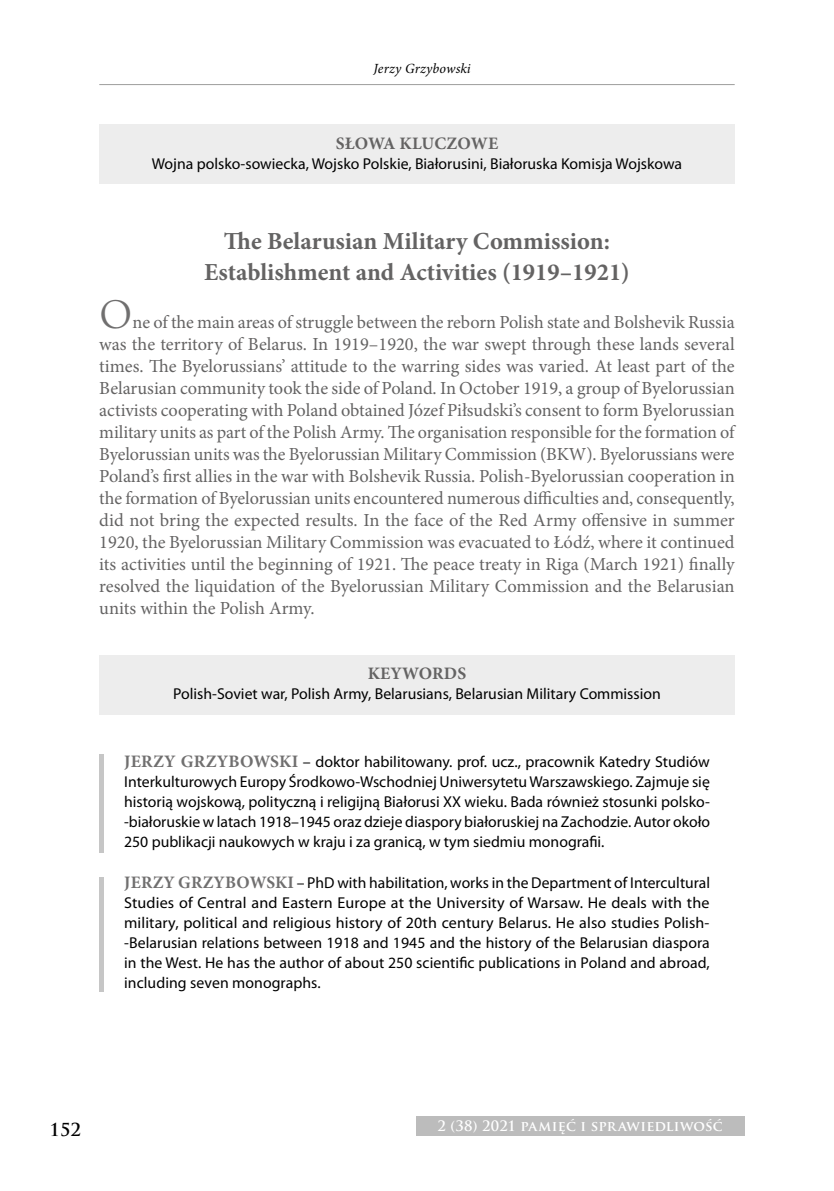
<style>
.page{position:relative;width:834px;height:1191px;background:#fff}
.page>*{position:absolute;margin:0;border:0;box-sizing:border-box;transform-origin:0 0}
.t1{font:700 24.5px/31.5px "Minion Pro";color:#646363;text-align:center}
.t2{font:18.38px/22.1px "Minion Pro";color:#646363;text-align:justify}
.t3{font:700 17.5px "Minion Pro";letter-spacing:.01em;color:#646363}
.t4{font:700 17.5px "Trajan Pro";color:#000}
.t5{font:15.75px/20.1px "Myriad Pro";color:#000;text-align:justify}
.t6{font:700 14px "Trajan Pro";letter-spacing:.01em;color:#fff}
.t7{font:italic 14px "Minion Pro";letter-spacing:.01em;color:#000}
.s1{font-family:"Trajan Pro";font-size:36.75px;color:#706f6f}
.s2{font-family:"Minion Pro";font-weight:700;font-size:17.5px;color:#706f6f}
</style>
<div class="page">
<hr style="left:99px;top:84px;width:635px;height:1px;background:#9d9d9c">
<div style="left:416px;top:1116px;width:328px;height:20px;background:#bcbcbc"></div>
<div style="left:99px;top:655px;width:635px;height:60px;background:#ededed"></div>
<div style="left:99px;top:125px;width:635px;height:59px;background:#ededed"></div>
<div style="left:99px;top:754px;width:5px;height:98px;background:#c6c6c6"></div>
<div style="left:99px;top:877px;width:5px;height:114px;background:#c6c6c6"></div>
<p class="t7" style="left:373px;top:59px;width:99px">Jerzy Grzybowski</p>
<p class="t3" style="left:336px;top:131px;width:164px">SŁOWA KLUCZOWE</p>
<p class="t5" style="left:152px;top:154px;width:531px">Wojna polsko-sowiecka, Wojsko Polskie, Białorusini, Białoruska Komisja Wojskowa</p>
<h1 class="t1" style="left:204px;top:225px;width:427px">The Belarusian Military Commission:<br>Establishment and Activities (1919–1921)</h1>
<p class="t2" style="left:99px;top:311px;width:637px"><span class="s1">O</span>ne of the main areas of struggle between the reborn Polish state and Bolshevik Russia was the territory of Belarus. In 1919–1920, the war swept through these lands several times. The Byelorussians’ attitude to the warring sides was varied. At least part of the Belarusian community took the side of Poland. In October 1919, a group of Byelorussian activists cooperating with Poland obtained Józef Piłsudski’s consent to form Byelorussian military units as part of the Polish Army. The organisation responsible for the formation of Byelorussian units was the Byelorussian Military Commission (BKW). Byelorussians were Poland’s first allies in the war with Bolshevik Russia. Polish-Byelorussian cooperation in the formation of Byelorussian units encountered numerous difficulties and, consequently, did not bring the expected results. In the face of the Red Army offensive in summer 1920, the Byelorussian Military Commission was evacuated to Łódź, where it continued its activities until the beginning of 1921. The peace treaty in Riga (March 1921) finally resolved the liquidation of the Byelorussian Military Commission and the Belarusian units within the Polish Army.</p>
<p class="t3" style="left:368px;top:661px;width:100px">KEYWORDS</p>
<p class="t5" style="left:173px;top:683px;width:489px">Polish-Soviet war, Polish Army, Belarusians, Belarusian Military Commission</p>
<p class="t5" style="left:124px;top:751px;width:587px"><span class="s2">JERZY GRZYBOWSKI</span> – doktor habilitowany. prof. ucz., pracownik Katedry Studiów Interkulturowych Europy Środkowo-Wschodniej Uniwersytetu Warszawskiego. Zajmuje się historią wojskową, polityczną i religijną Białorusi XX wieku. Bada również stosunki polsko--białoruskie w latach 1918–1945 oraz dzieje diaspory białoruskiej na Zachodzie. Autor około 250 publikacji naukowych w kraju i za granicą, w tym siedmiu monografii.</p>
<p class="t5" style="left:124px;top:872px;width:587px"><span class="s2">JERZY GRZYBOWSKI</span> – PhD with habilitation, works in the Department of Intercultural Studies of Central and Eastern Europe at the University of Warsaw. He deals with the military, political and religious history of 20th century Belarus. He also studies Polish--Belarusian relations between 1918 and 1945 and the history of the Belarusian diaspora in the West. He has the author of about 250 scientific publications in Poland and abroad, including seven monographs.</p>
<p class="t4" style="left:50px;top:1118px;width:33px">152</p>
<p class="t6" style="left:437px;top:1117px;width:287px">2 (38) 2021 PAMIĘĆ I SPRAWIEDLIWOŚĆ</p>
</div>
